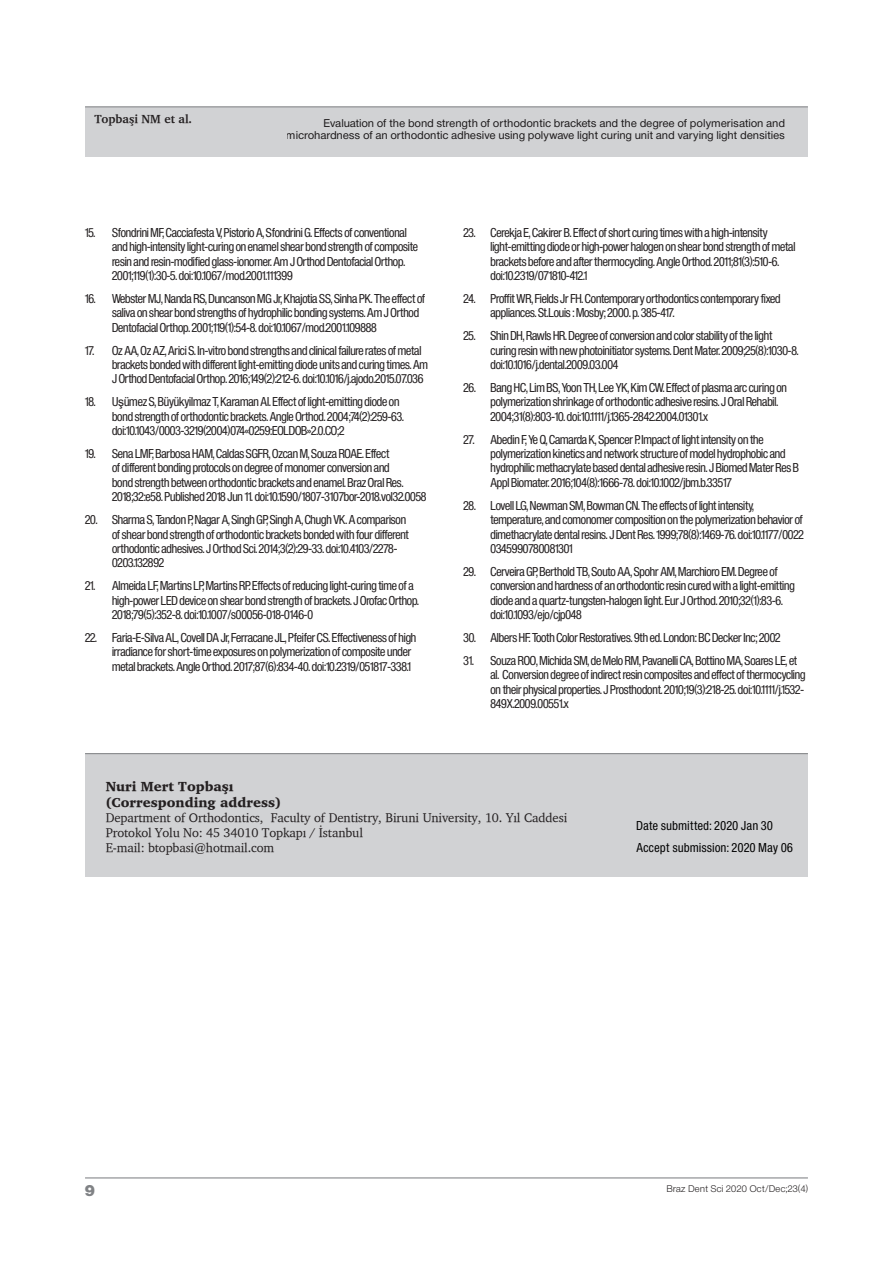
<style>
.page{position:relative;width:893px;height:1263px;background:#fff}
.page>*{position:absolute;margin:0;border:0;box-sizing:border-box;transform-origin:0 0}
.t1{font:15px "Sh Europa Nr 2 Ultra";color:#808285}
.t2{font:900 13.5px/16.2px "Charter";color:#231f20}
.t3{font:12.75px/15px "Charter";letter-spacing:-.01em;color:#231f20}
.t4{font:12px/14.4px "Sh Europa Nr 2 Con";letter-spacing:-.01em;color:#231f20}
.t5{font:12px/23px "Sh Europa Nr 2 Con";letter-spacing:.05em;color:#000}
.t6{font:700 12px "Charter";color:#231f20}
.t7{font:10.5px/12.6px "Sh Europa Nr 2";letter-spacing:.05em;color:#231f20;text-align:right}
.t8{font:9px "Sh Europa Nr 2 Light";letter-spacing:.05em;color:#231f20}
.s1{font-family:"Arial"}
</style>
<div class="page">
<div style="left:85px;top:107px;width:723px;height:50px;background:#d1d2d4"></div>
<hr style="left:85px;top:106px;width:723px;height:1px;background:#808285">
<hr style="left:85px;top:1177px;width:723px;height:1px;background:#808285">
<div style="left:85px;top:754px;width:723px;height:123px;background:#d1d2d4"></div>
<hr style="left:85px;top:753px;width:723px;height:1px;background:#808285">
<p class="t6" style="left:94px;top:111px;width:99px">Topbaşi NM et al.</p>
<p class="t7" style="left:287px;top:116px;width:499px">Evaluation of the bond strength of orthodontic brackets and the degree of polymerisation and microhardness of an orthodontic adhesive using polywave light curing unit and varying light densities</p>
<p class="t4" style="left:112px;top:225px;width:307px;text-indent:-27px">15. Sfondrini MF, Cacciafesta V, Pistorio A, Sfondrini G. Effects of conventional and high-intensity light-curing on enamel shear bond strength of composite resin and resin-modified glass-ionomer. Am J Orthod Dentofacial Orthop.<br>2001;119(1):30-5. doi:10.1067/mod.2001.111399</p>
<p class="t4" style="left:112px;top:291px;width:315px;text-indent:-27px">16. Webster MJ, Nanda RS, Duncanson MG Jr, Khajotia SS, Sinha PK. The effect of saliva on shear bond strengths of hydrophilic bonding systems. Am J Orthod<br>Dentofacial Orthop. 2001;119(1):54-8. doi:10.1067/mod.2001.109888</p>
<p class="t4" style="left:112px;top:343px;width:317px;text-indent:-27px">17. Oz AA, Oz AZ, Arici S. In-vitro bond strengths and clinical failure rates of metal brackets bonded with different light-emitting diode units and curing times. Am<br>J Orthod Dentofacial Orthop. 2016;149(2):212-6. doi:10.1016/j.ajodo.2015.07.036</p>
<p class="t4" style="left:112px;top:395px;width:293px;text-indent:-27px">18. U<span class="s1">ş</span>ümez S, Büyükyilmaz T, Karaman AI. Effect of light-emitting diode on bond strength of orthodontic brackets. Angle Orthod. 2004;74(2):259-63. doi:10.1043/0003-3219(2004)074&lt;0259:EOLDOB&gt;2.0.CO;2</p>
<p class="t4" style="left:112px;top:446px;width:316px;text-indent:-27px">19. Sena LMF, Barbosa HAM, Caldas SGFR, Ozcan M, Souza ROAE. Effect<br>of different bonding protocols on degree of monomer conversion and<br>bond strength between orthodontic brackets and enamel. Braz Oral Res.<br>2018;32:e58. Published 2018 Jun 11. doi:10.1590/1807-3107bor-2018.vol32.0058</p>
<p class="t4" style="left:112px;top:513px;width:298px;text-indent:-27px">20. Sharma S, Tandon P, Nagar A, Singh GP, Singh A, Chugh VK. A comparison of shear bond strength of orthodontic brackets bonded with four different orthodontic adhesives. J Orthod Sci. 2014;3(2):29-33. doi:10.4103/2278- 0203.132892</p>
<p class="t4" style="left:112px;top:579px;width:308px;text-indent:-27px">21. Almeida LF, Martins LP, Martins RP. Effects of reducing light-curing time of a high-power LED device on shear bond strength of brackets. J Orofac Orthop.<br>2018;79(5):352-8. doi:10.1007/s00056-018-0146-0</p>
<p class="t4" style="left:112px;top:630px;width:306px;text-indent:-27px">22. Faria-E-Silva AL, Covell DA Jr, Ferracane JL, Pfeifer CS. Effectiveness of high irradiance for short-time exposures on polymerization of composite under metal brackets. Angle Orthod. 2017;87(6):834-40. doi:10.2319/051817-338.1</p>
<p class="t4" style="left:490px;top:225px;width:306px;text-indent:-27px">23. Cerekja E, Cakirer B. Effect of short curing times with a high-intensity light-emitting diode or high-power halogen on shear bond strength of metal brackets before and after thermocycling. Angle Orthod. 2011;81(3):510-6. doi:10.2319/071810-412.1</p>
<p class="t4" style="left:490px;top:291px;width:292px;text-indent:-27px">24. Proffit WR, Fields Jr FH. Contemporary orthodontics contemporary fixed appliances. St.Louis : Mosby; 2000. p. 385-417.</p>
<p class="t4" style="left:490px;top:329px;width:309px;text-indent:-27px">25. Shin DH, Rawls HR. Degree of conversion and color stability of the light curing resin with new photoinitiator systems. Dent Mater. 2009;25(8):1030-8. doi:10.1016/j.dental.2009.03.004</p>
<p class="t4" style="left:490px;top:380px;width:298px;text-indent:-27px">26. Bang HC, Lim BS, Yoon TH, Lee YK, Kim CW. Effect of plasma arc curing on polymerization shrinkage of orthodontic adhesive resins. J Oral Rehabil.<br>2004;31(8):803-10. doi:10.1111/j.1365-2842.2004.01301.x</p>
<p class="t4" style="left:490px;top:432px;width:310px;text-indent:-27px">27. Abedin F, Ye Q, Camarda K, Spencer P. Impact of light intensity on the polymerization kinetics and network structure of model hydrophobic and hydrophilic methacrylate based dental adhesive resin. J Biomed Mater Res B Appl Biomater. 2016;104(8):1666-78. doi:10.1002/jbm.b.33517</p>
<p class="t4" style="left:490px;top:498px;width:315px;text-indent:-27px">28. Lovell LG, Newman SM, Bowman CN. The effects of light intensity, temperature, and comonomer composition on the polymerization behavior of dimethacrylate dental resins. J Dent Res. 1999;78(8):1469-76. doi:10.1177/0022<br>0345990780081301</p>
<p class="t4" style="left:490px;top:564px;width:306px;text-indent:-27px">29. Cerveira GP, Berthold TB, Souto AA, Spohr AM, Marchioro EM. Degree of conversion and hardness of an orthodontic resin cured with a light-emitting diode and a quartz-tungsten-halogen light. Eur J Orthod. 2010;32(1):83-6. doi:10.1093/ejo/cjp048</p>
<p class="t4" style="left:463px;top:630px;width:318px">30. Albers HF. Tooth Color Restoratives. 9th ed. London: BC Decker Inc; 2002</p>
<p class="t4" style="left:490px;top:653px;width:316px;text-indent:-27px">31. Souza ROO, Michida SM, de Melo RM, Pavanelli CA, Bottino MA, Soares LE, et al. Conversion degree of indirect resin composites and effect of thermocycling on their physical properties. J Prosthodont. 2010;19(3):218-25. doi:10.1111/j.1532- 849X.2009.00551.x</p>
<p class="t2" style="left:106px;top:778px;width:177px">Nuri Mert Topbaşı (Corresponding address)</p>
<p class="t3" style="left:106px;top:810px;width:463px">Department of Orthodontics, Faculty of Dentistry, Biruni University, 10. Yıl Caddesi<br>Protokol Yolu No: 45 34010 Topkapı / İstanbul<br>E-mail: btopbasi@hotmail.com</p>
<p class="t5" style="left:636px;top:814px;width:158px">Date submitted: 2020 Jan 30<br>Accept submission: 2020 May 06</p>
<p class="t1" style="left:85px;top:1182px;width:11px">9</p>
<p class="t8" style="left:667px;top:1183px;width:143px">Braz Dent Sci 2020 Oct/Dec;23(4)</p>
</div>
